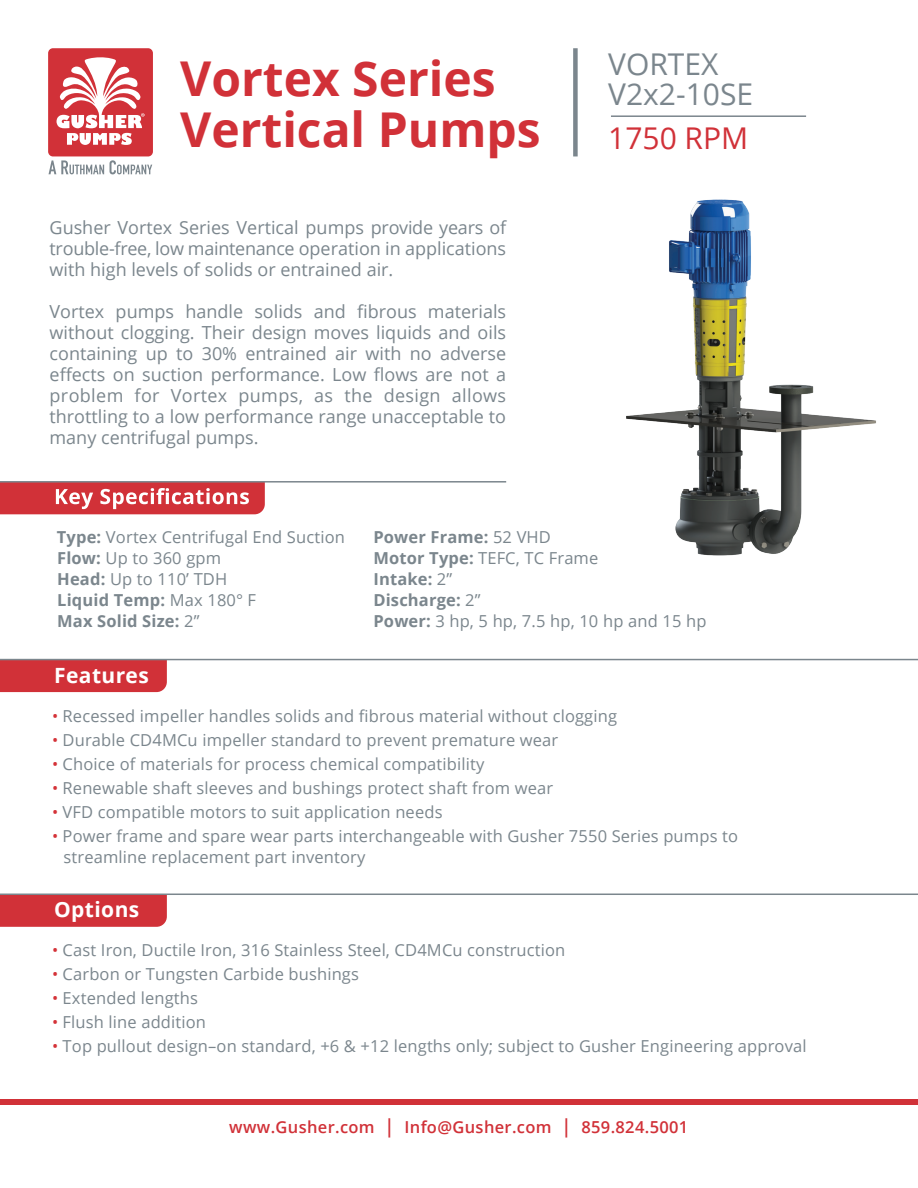
<style>
.page{position:relative;width:918px;height:1188px;background:#fff}
.page>*{position:absolute;margin:0;border:0;box-sizing:border-box;transform-origin:0 0}
.t1{font:700 48px/51.6px "Open Sans";color:#d13138}
.t2{font:30px/30px "Open Sans";color:#7b868d}
.t3{font:30px "Open Sans";color:#d13138}
.t4{font:700 21px "Open Sans";letter-spacing:.02em;color:#fff}
.t5{font:18px/21px "Open Sans";color:#7b868d;text-align:justify}
.t6{font:16.5px/21px "Open Sans";letter-spacing:.01em;color:#7b868d}
.t7{font:600 16.5px "Open Sans";letter-spacing:.02em;color:#d13138}
.s1{font-weight:700}
.s2{color:#d43238}
.s3{font-size:19.2px}
</style>
<div class="page">
<div style="left:0;top:1099px;width:918px;height:6px;background:#d13138"></div>
<div style="left:48px;top:48px;width:105px;height:108px;background:#d13138;border-radius:5px"></div>
<svg style="left:57px;top:57px;width:88px;height:88px"></svg>
<svg style="left:49px;top:160px;width:55px;height:14px"></svg>
<svg style="left:110px;top:160px;width:42px;height:14px"></svg>
<div style="left:573px;top:48px;width:5px;height:108px;background:#7b868d"></div>
<hr style="left:611px;top:115px;width:195px;height:2px;background:#7b868d">
<hr style="left:0;top:481px;width:506px;height:2px;background:#7b868d">
<svg style="left:0;top:482px;width:265px;height:32px;background:#d65056"></svg>
<img style="left:626px;top:199px;width:250px;height:357px">
<div style="left:0;top:895px;width:167px;height:32px;background:#d13138"></div>
<hr style="left:0;top:894px;width:918px;height:1px;background:#7b868d">
<div style="left:0;top:660px;width:167px;height:32px;background:#d13138"></div>
<hr style="left:0;top:659px;width:918px;height:1px;background:#7b868d">
<h1 class="t1" style="left:180px;top:51px;width:362px">Vortex Series<br>Vertical Pumps</h1>
<p class="t5" style="left:50px;top:216px;width:458px">Gusher Vortex Series Vertical pumps provide years of trouble-free, low maintenance operation in applications with high levels of solids or entrained air.</p>
<p class="t5" style="left:50px;top:300px;width:458px">Vortex pumps handle solids and fibrous materials without clogging. Their design moves liquids and oils containing up to 30% entrained air with no adverse effects on suction performance. Low flows are not a problem for Vortex pumps, as the design allows throttling to a low performance range unacceptable to many centrifugal pumps.</p>
<h2 class="t2" style="left:608px;top:49px;width:147px">VORTEX<br>V2x2-10SE</h2>
<h2 class="t3" style="left:608px;top:117px;width:142px">1750 RPM</h2>
<p class="t6" style="left:57px;top:526px;width:290px"><span class="s1">Type:</span> Vortex Centrifugal End Suction<br><span class="s1">Flow:</span> Up to 360 gpm<br><span class="s1">Head:</span> Up to 110’ TDH<br><span class="s1">Liquid Temp:</span> Max 180° F<br><span class="s1">Max Solid Size:</span> 2”</p>
<p class="t6" style="left:373px;top:526px;width:335px"><span class="s1">Power Frame:</span> 52 VHD<br><span class="s1">Motor Type:</span> TEFC, TC Frame<br><span class="s1">Intake:</span> 2”<br><span class="s1">Discharge:</span> 2”<br><span class="s1">Power:</span> 3 hp, 5 hp, 7.5 hp, 10 hp and 15 hp</p>
<p class="t4" style="left:54px;top:660px;width:96px">Features</p>
<p class="t6" style="left:52px;top:705px;width:567px"><span class="s2">•</span> Recessed impeller handles solids and fibrous material without clogging</p>
<p class="t6" style="left:52px;top:729px;width:508px"><span class="s2">•</span> Durable CD4MCu impeller standard to prevent premature wear</p>
<p class="t6" style="left:52px;top:753px;width:434px"><span class="s2">•</span> Choice of materials for process chemical compatibility</p>
<p class="t6" style="left:52px;top:777px;width:503px"><span class="s2">•</span> Renewable shaft sleeves and bushings protect shaft from wear</p>
<p class="t6" style="left:52px;top:801px;width:392px"><span class="s2">•</span> VFD compatible motors to suit application needs</p>
<p class="t6" style="left:63px;top:825px;width:676px;text-indent:-11px"><span class="s2">•</span> Power frame and spare wear parts interchangeable with Gusher 7550 Series pumps to streamline replacement part inventory</p>
<p class="t4" style="left:54px;top:895px;width:87px">Options</p>
<p class="t6" style="left:52px;top:939px;width:515px"><span class="s2">•</span> Cast Iron, Ductile Iron, 316 Stainless Steel, CD4MCu construction</p>
<p class="t6" style="left:52px;top:963px;width:308px"><span class="s2">•</span> Carbon or Tungsten Carbide bushings</p>
<p class="t6" style="left:52px;top:987px;width:147px"><span class="s2">•</span> Extended lengths</p>
<p class="t6" style="left:52px;top:1011px;width:155px"><span class="s2">•</span> Flush line addition</p>
<p class="t6" style="left:52px;top:1035px;width:756px"><span class="s2">•</span> Top pullout design–on standard, +6 &amp; +12 lengths only; subject to Gusher Engineering approval</p>
<p class="t7" style="left:229px;top:1115px;width:461px">www.Gusher.com <span class="s3">|</span> Info@Gusher.com <span class="s3">|</span> 859.824.5001</p>
</div>
